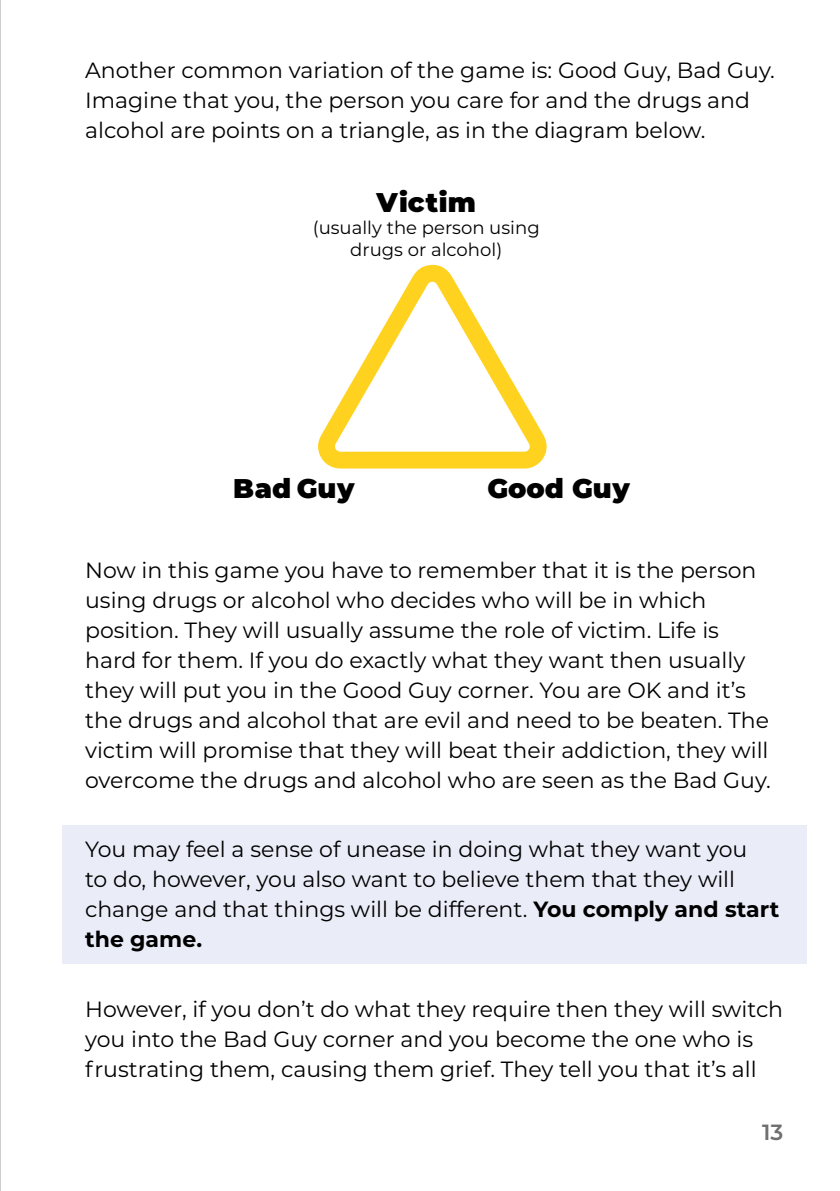
<style>
.page{position:relative;width:840px;height:1191px;background:#fff}
.page>*{position:absolute;margin:0;border:0;box-sizing:border-box;transform-origin:0 0}
.t1{font:900 27px "Montserrat";letter-spacing:.005em;color:#000}
.t2{font:22px/30px "Montserrat";color:#000}
.t3{font:600 22px "Montserrat";color:#706f6f}
.t4{font:18px/21.6px "Montserrat";color:#000;text-align:center}
.s1{font-weight:700}
</style>
<div class="page">
<div style="left:62px;top:825px;width:744px;height:138px;background:#eaecf8"></div>
<svg style="left:318px;top:264px;width:229px;height:204px"></svg>
<hr style="left:0;top:0;width:1px;height:1191px;background:#9d9d9c">
<p class="t2" style="left:85px;top:54px;width:690px">Another common variation of the game is: Good Guy, Bad Guy.<br>Imagine that you, the person you care for and the drugs and alcohol are points on a triangle, as in the diagram below.</p>
<p class="t1" style="left:376px;top:182px;width:101px">Victim</p>
<p class="t4" style="left:312px;top:216px;width:228px">(usually the person using drugs or alcohol)</p>
<p class="t1" style="left:233px;top:468px;width:123px">Bad Guy</p>
<p class="t1" style="left:487px;top:468px;width:144px">Good Guy</p>
<p class="t2" style="left:85px;top:554px;width:687px">Now in this game you have to remember that it is the person using drugs or alcohol who decides who will be in which position. They will usually assume the role of victim. Life is hard for them. If you do exactly what they want then usually they will put you in the Good Guy corner. You are OK and it’s the drugs and alcohol that are evil and need to be beaten. The victim will promise that they will beat their addiction, they will overcome the drugs and alcohol who are seen as the Bad Guy.</p>
<p class="t2" style="left:85px;top:834px;width:695px">You may feel a sense of unease in doing what they want you<br>to do, however, you also want to believe them that they will change and that things will be different. <span class="s1">You comply and start the game.</span></p>
<p class="t2" style="left:85px;top:993px;width:699px">However, if you don’t do what they require then they will switch you into the Bad Guy corner and you become the one who is frustrating them, causing them grief. They tell you that it’s all</p>
<p class="t3" style="left:761px;top:1116px;width:23px">13</p>
</div>
